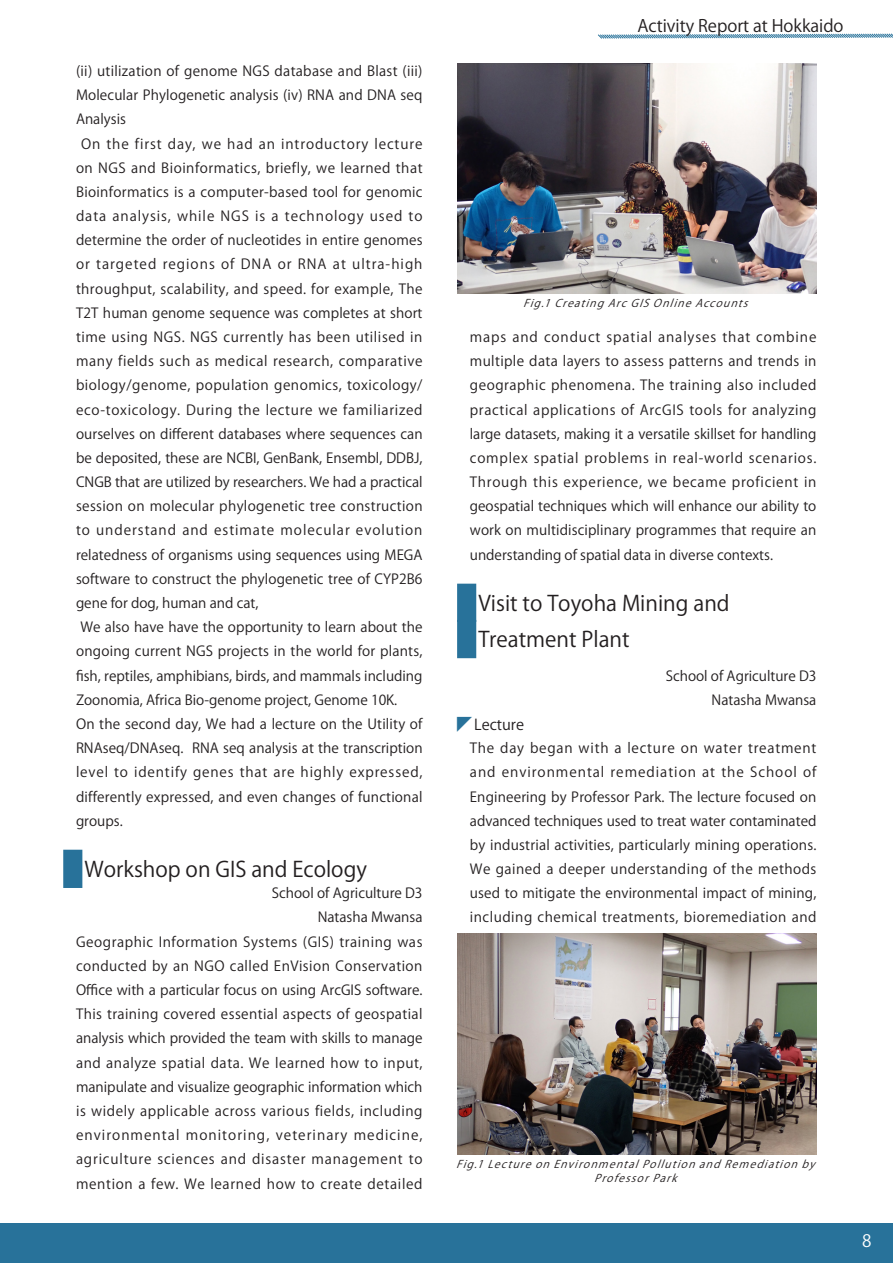
<style>
.page{position:relative;width:893px;height:1263px;background:#fff}
.page>*{position:absolute;margin:0;border:0;box-sizing:border-box;transform-origin:0 0}
.見出し2_blue{font:21.3px "Koz Go Pr 6 N";color:#231f20}
.t1{font:16.95px "Koz Go Pr 6 N";letter-spacing:-.01em;color:#231f20}
.t2{font:16.95px "Koz Go Pr 6 N";color:#fff}
.t3{font:14.85px "Koz Go Pr 6 N";color:#231f20}
.本文２段組{font:13.8px/24.2px "Koz Go Pr 6 N";letter-spacing:.01em;color:#231f20;text-align:justify}
.レポート本文_所属氏名{font:13.8px "Koz Go Pr 6 N";color:#231f20}
.写真キャプション{font:italic 10.65px/13.8px "Koz Go Pr 6 N";color:#231f20;text-align:center}
.s1{color:#28729a}
</style>
<div class="page">
<svg style="left:598px;top:33px;width:295px;height:6px"></svg>
<div style="left:0;top:1223px;width:893px;height:40px;background:#28729a"></div>
<div style="left:63px;top:850px;width:19px;height:38px;background:#28729a"></div>
<div style="left:457px;top:584px;width:19px;height:38px;background:#28729a"></div>
<div style="left:457px;top:620px;width:19px;height:38px;background:#28729a"></div>
<img style="left:457px;top:64px;width:359px;height:229px">
<img style="left:457px;top:933px;width:359px;height:221px">
<p class="本文２段組" style="left:76px;top:59px;width:348px">(ii) utilization of genome NGS database and Blast (iii)<br>Molecular Phylogenetic analysis (iv) RNA and DNA seq Analysis</p>
<p class="本文２段組" style="left:76px;top:132px;width:348px;text-indent:5px">On the first day, we had an introductory lecture on NGS and Bioinformatics, briefly, we learned that Bioinformatics is a computer-based tool for genomic data analysis, while NGS is a technology used to determine the order of nucleotides in entire genomes or targeted regions of DNA or RNA at ultra-high throughput, scalability, and speed. for example, The T2T human genome sequence was completes at short time using NGS. NGS currently has been utilised in many fields such as medical research, comparative biology/genome, population genomics, toxicology/ eco-toxicology. During the lecture we familiarized ourselves on different databases where sequences can be deposited, these are NCBI, GenBank, Ensembl, DDBJ, CNGB that are utilized by researchers. We had a practical session on molecular phylogenetic tree construction to understand and estimate molecular evolution relatedness of organisms using sequences using MEGA software to construct the phylogenetic tree of CYP2B6 gene for dog, human and cat,</p>
<p class="本文２段組" style="left:76px;top:615px;width:348px;text-indent:4px">We also have have the opportunity to learn about the ongoing current NGS projects in the world for plants, fish, reptiles, amphibians, birds, and mammals including Zoonomia, Africa Bio-genome project, Genome 10K.</p>
<p class="本文２段組" style="left:76px;top:712px;width:348px">On the second day, We had a lecture on the Utility of RNAseq/DNAseq. RNA seq analysis at the transcription level to identify genes that are highly expressed, differently expressed, and even changes of functional groups.</p>
<p class="見出し2_blue" style="left:85px;top:857px;width:284px">Workshop on GIS and Ecology</p>
<p class="レポート本文_所属氏名" style="left:272px;top:885px;width:152px">School of Agriculture D3</p>
<p class="レポート本文_所属氏名" style="left:318px;top:910px;width:106px">Natasha Mwansa</p>
<p class="本文２段組" style="left:76px;top:930px;width:348px">Geographic Information Systems (GIS) training was conducted by an NGO called EnVision Conservation Office with a particular focus on using ArcGIS software.<br>This training covered essential aspects of geospatial analysis which provided the team with skills to manage and analyze spatial data. We learned how to input, manipulate and visualize geographic information which is widely applicable across various fields, including environmental monitoring, veterinary medicine, agriculture sciences and disaster management to mention a few. We learned how to create detailed</p>
<p class="t1" style="left:637px;top:16px;width:208px">Activity Report at Hokkaido</p>
<p class="写真キャプション" style="left:523px;top:296px;width:233px">Fig.1 Creating Arc GIS Online Accounts</p>
<p class="本文２段組" style="left:470px;top:325px;width:348px">maps and conduct spatial analyses that combine multiple data layers to assess patterns and trends in geographic phenomena. The training also included practical applications of ArcGIS tools for analyzing large datasets, making it a versatile skillset for handling complex spatial problems in real-world scenarios.<br>Through this experience, we became proficient in geospatial techniques which will enhance our ability to work on multidisciplinary programmes that require an understanding of spatial data in diverse contexts.</p>
<p class="見出し2_blue" style="left:478px;top:591px;width:253px">Visit to Toyoha Mining and</p>
<p class="見出し2_blue" style="left:478px;top:627px;width:153px">Treatment Plant</p>
<p class="レポート本文_所属氏名" style="left:666px;top:668px;width:152px">School of Agriculture D3</p>
<p class="レポート本文_所属氏名" style="left:712px;top:692px;width:106px">Natasha Mwansa</p>
<p class="t3" style="left:457px;top:716px;width:68px"><span class="s1">◤</span>Lecture</p>
<p class="本文２段組" style="left:470px;top:736px;width:348px">The day began with a lecture on water treatment and environmental remediation at the School of Engineering by Professor Park. The lecture focused on advanced techniques used to treat water contaminated by industrial activities, particularly mining operations.<br>We gained a deeper understanding of the methods used to mitigate the environmental impact of mining, including chemical treatments, bioremediation and</p>
<p class="写真キャプション" style="left:456px;top:1157px;width:367px">Fig.1 Lecture on Environmental Pollution and Remediation by<br>Professor Park</p>
<p class="t2" style="left:862px;top:1231px;width:11px">8</p>
</div>
